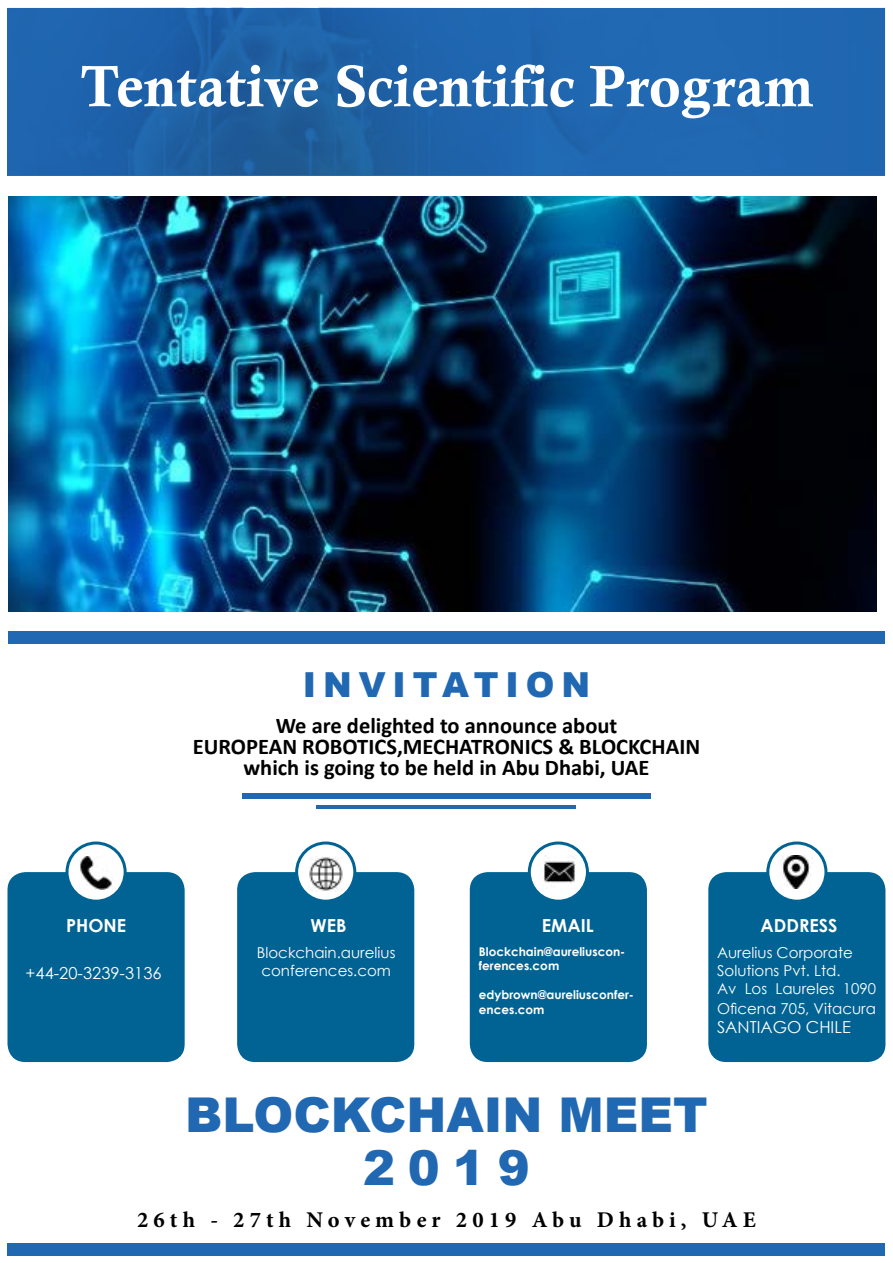
<style>
.page{position:relative;width:893px;height:1263px;background:#fff}
.page>*{position:absolute;margin:0;border:0;box-sizing:border-box;transform-origin:0 0}
.t1{font:58.5px "Calis MT Bol";color:#fff}
.t2{font:900 48px/52.5px "Arial";color:#2168b2;text-align:center}
.t3{font:900 34.5px "Arial";letter-spacing:.2em;color:#2168b2}
.t4{font:700 22.5px/21px "Calibri";color:#000;text-align:center}
.t5{font:700 22.5px "Minion Pro";letter-spacing:.23em;color:#000}
.t6{font:700 18px "Century Gothic";color:#fff}
.t7{font:16.5px "Century Gothic";color:#fff}
.t8{font:15px/18px "Century Gothic";color:#fff}
.t9{font:700 12px/14.4px "Century Gothic";color:#fff}
</style>
<div class="page">
<div style="left:8px;top:631px;width:877px;height:13px;background:#2168b2"></div>
<div style="left:8px;top:1243px;width:877px;height:12px;background:#2168b2"></div>
<div style="left:242px;top:793px;width:409px;height:6px;background:#2168b2"></div>
<hr style="left:317px;top:805px;width:259px;height:4px;background:#2168b2">
<div style="left:708px;top:872px;width:177px;height:190px;background:#006393;border-radius:18px"></div>
<div style="left:470px;top:872px;width:177px;height:190px;background:#006393;border-radius:18px"></div>
<div style="left:237px;top:872px;width:177px;height:190px;background:#006393;border-radius:18px"></div>
<div style="left:8px;top:872px;width:177px;height:190px;background:#006393;border-radius:18px"></div>
<svg style="left:768px;top:843px;width:58px;height:58px"></svg>
<div style="left:766px;top:841px;width:61px;height:62px;border:3px solid #006393;border-radius:50%"></div>
<svg style="left:529px;top:843px;width:58px;height:58px"></svg>
<div style="left:528px;top:841px;width:61px;height:62px;border:3px solid #006393;border-radius:50%"></div>
<svg style="left:297px;top:843px;width:58px;height:58px"></svg>
<div style="left:295px;top:841px;width:61px;height:62px;border:3px solid #006393;border-radius:50%"></div>
<svg style="left:67px;top:843px;width:58px;height:58px"></svg>
<div style="left:66px;top:841px;width:61px;height:62px;border:3px solid #006393;border-radius:50%"></div>
<img style="left:543px;top:856px;width:33px;height:32px">
<img style="left:80px;top:856px;width:33px;height:33px">
<img style="left:779px;top:856px;width:34px;height:33px">
<img style="left:309px;top:856px;width:35px;height:36px">
<img style="left:8px;top:8px;width:877px;height:167px">
<img style="left:8px;top:196px;width:868px;height:416px">
<h1 class="t1" style="left:80px;top:53px;width:735px">Tentative Scientific Program</h1>
<h3 class="t3" style="left:303px;top:659px;width:289px">INVITATION</h3>
<h3 class="t4" style="left:193px;top:715px;width:509px">We are delighted to announce about<br>EUROPEAN ROBOTICS,MECHATRONICS &amp; BLOCKCHAIN which is going to be held in Abu Dhabi, UAE</h3>
<p class="t6" style="left:66px;top:911px;width:62px">PHONE</p>
<p class="t6" style="left:311px;top:911px;width:37px">WEB</p>
<p class="t6" style="left:542px;top:911px;width:53px">EMAIL</p>
<p class="t6" style="left:760px;top:911px;width:79px">ADDRESS</p>
<p class="t8" style="left:257px;top:943px;width:140px">Blockchain.aurelius</p>
<p class="t7" style="left:26px;top:962px;width:138px">+44-20-3239-3136</p>
<p class="t8" style="left:261px;top:961px;width:131px">conferences.com</p>
<p class="t9" style="left:479px;top:943px;width:148px">Blockchain@aureliuscon&shy;ferences.com</p>
<p class="t9" style="left:479px;top:987px;width:157px">edybrown@aureliusconfer&shy;ences.com</p>
<p class="t8" style="left:717px;top:943px;width:160px">Aurelius Corporate<br>Solutions Pvt. Ltd.<br>Av Los Laureles 1090</p>
<p class="t8" style="left:717px;top:999px;width:160px">Oficena 705, Vitacura</p>
<p class="t7" style="left:717px;top:1016px;width:135px">SANTIAGO CHILE</p>
<h2 class="t2" style="left:185px;top:1087px;width:524px">BLOCKCHAIN MEET<br>2019</h2>
<h3 class="t5" style="left:137px;top:1204px;width:620px">26th - 27th November 2019 Abu Dhabi, UAE</h3>
</div>
